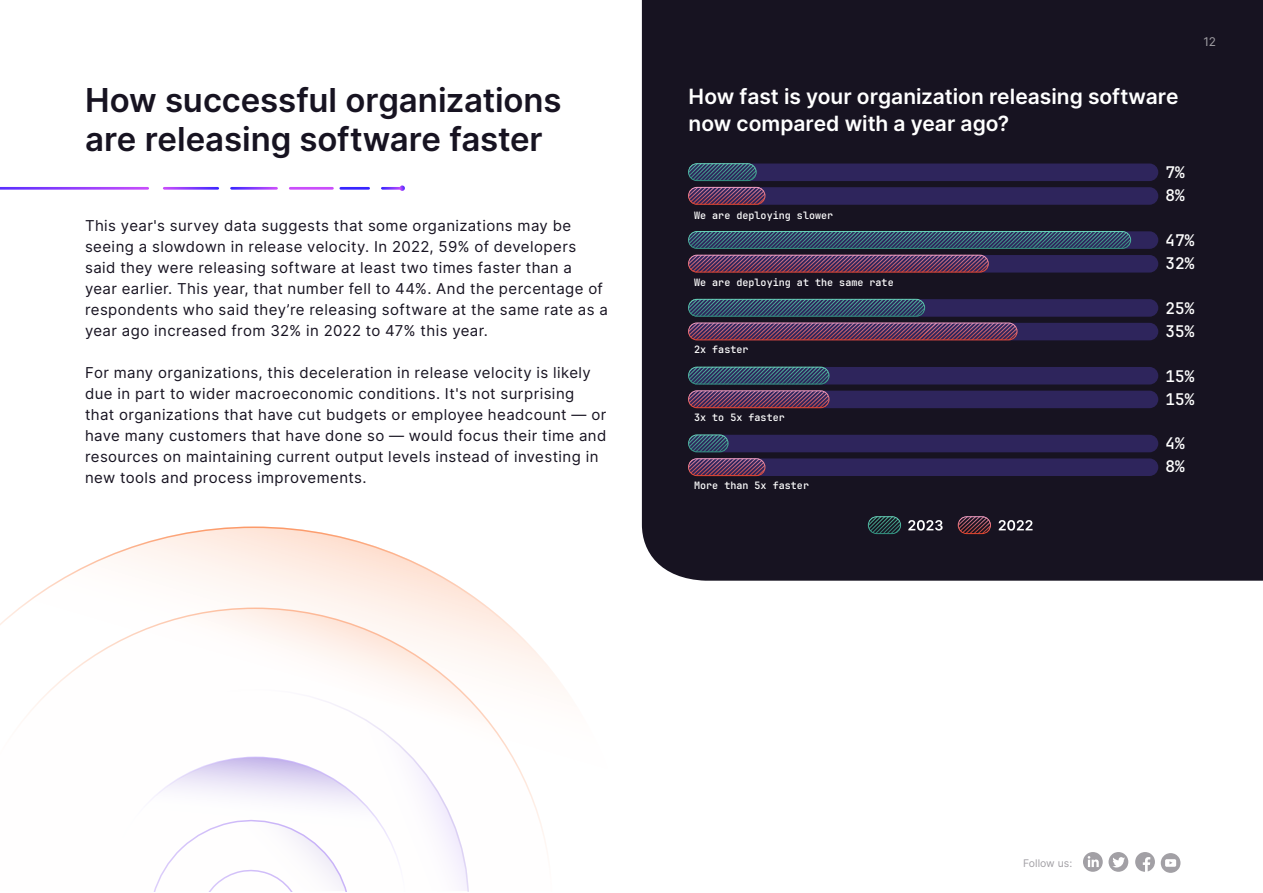
<style>
.page{position:relative;width:1263px;height:893px;background:#fff}
.page>*{position:absolute;margin:0;border:0;box-sizing:border-box;transform-origin:0 0}
.t1{font:600 33px/39px "Inter";letter-spacing:-.005em;color:#171321}
.t2{font:600 21px/27px "Inter";color:#fff}
.t3{font:600 15.9px/22.8px "Jet Brains Mono";color:#fff}
.t4{font:15px/21px "Inter";letter-spacing:.025em;color:#171321}
.t5{font:12px "Inter";color:#a2a0a5}
.t6{font:10.5px "Inter";color:#a2a0a5}
.t7{font:600 10.05px "Jet Brains Mono";color:#fff}
</style>
<div class="page">
<hr style="left:290px;top:187px;width:42px;height:3px;background:#ca4efb">
<hr style="left:341px;top:187px;width:28px;height:3px;background:#3825ff">
<svg style="left:399px;top:185px;width:6px;height:6px"></svg>
<div style="left:642px;top:0;width:621px;height:581px;background:#171321"></div>
<div style="left:688px;top:130px;width:527px;height:436px;background:#171321"></div>
<div style="left:688px;top:164px;width:470px;height:17px;background:#2e255c;border-radius:9px"></div>
<div style="left:688px;top:187px;width:470px;height:18px;background:#2e255c;border-radius:9px"></div>
<svg style="left:688px;top:163px;width:385px;height:42px"></svg>
<div style="left:688px;top:187px;width:77px;height:18px;border:1px solid #fff;border-radius:8px"></div>
<div style="left:688px;top:231px;width:470px;height:18px;background:#2e255c;border-radius:9px"></div>
<div style="left:688px;top:255px;width:470px;height:18px;background:#2e255c;border-radius:9px"></div>
<svg style="left:688px;top:231px;width:455px;height:42px"></svg>
<div style="left:688px;top:255px;width:300px;height:17px;border:1px solid #fff;border-radius:8px"></div>
<div style="left:688px;top:299px;width:470px;height:18px;background:#2e255c;border-radius:9px"></div>
<div style="left:688px;top:323px;width:470px;height:17px;background:#2e255c;border-radius:9px"></div>
<svg style="left:688px;top:299px;width:344px;height:41px"></svg>
<div style="left:688px;top:323px;width:329px;height:17px;border:1px solid #fff;border-radius:8px"></div>
<div style="left:688px;top:367px;width:470px;height:17px;background:#2e255c;border-radius:9px"></div>
<div style="left:688px;top:391px;width:470px;height:17px;background:#2e255c;border-radius:9px"></div>
<svg style="left:688px;top:366px;width:254px;height:42px"></svg>
<div style="left:688px;top:391px;width:141px;height:17px;border:1px solid #fff;border-radius:8px"></div>
<div style="left:688px;top:435px;width:470px;height:17px;background:#2e255c;border-radius:9px"></div>
<div style="left:688px;top:458px;width:470px;height:18px;background:#2e255c;border-radius:9px"></div>
<svg style="left:867px;top:516px;width:165px;height:18px"></svg>
<svg style="left:688px;top:434px;width:385px;height:42px"></svg>
<div style="left:688px;top:458px;width:77px;height:18px;border:1px solid #fff;border-radius:8px"></div>
<svg style="left:0;top:527px;width:564px;height:364px"></svg>
<svg style="left:0;top:757px;width:406px;height:134px"></svg>
<svg style="left:1161px;top:853px;width:19px;height:20px"></svg>
<svg style="left:1135px;top:852px;width:20px;height:20px"></svg>
<svg style="left:1083px;top:852px;width:45px;height:20px"></svg>
<p class="t1" style="left:85px;top:79px;width:478px">How successful organizations are releasing software faster</p>
<p class="t4" style="left:85px;top:215px;width:524px">This year's survey data suggests that some organizations may be seeing a slowdown in release velocity. In 2022, 59% of developers said they were releasing software at least two times faster than a<br>year earlier. This year, that number fell to 44%. And the percentage of respondents who said they’re releasing software at the same rate as a year ago increased from 32% in 2022 to 47% this year.</p>
<p class="t4" style="left:85px;top:362px;width:523px">For many organizations, this deceleration in release velocity is likely due in part to wider macroeconomic conditions. It's not surprising that organizations that have cut budgets or employee headcount — or have many customers that have done so — would focus their time and resources on maintaining current output levels instead of investing in new tools and process improvements.</p>
<p class="t5" style="left:1203px;top:33px;width:14px">12</p>
<p class="t2" style="left:688px;top:82px;width:492px">How fast is your organization releasing software now compared with a year ago?</p>
<p class="t7" style="left:694px;top:207px;width:141px">We are deploying slower</p>
<p class="t7" style="left:694px;top:275px;width:201px">We are deploying at the same rate</p>
<p class="t7" style="left:694px;top:342px;width:56px">2x faster</p>
<p class="t7" style="left:694px;top:409px;width:92px">3x to 5x faster</p>
<p class="t7" style="left:694px;top:478px;width:116px">More than 5x faster</p>
<p class="t3" style="left:1165px;top:161px;width:21px">7%<br>8%</p>
<p class="t3" style="left:1165px;top:229px;width:30px">47%<br>32%</p>
<p class="t3" style="left:1165px;top:297px;width:30px">25%<br>35%</p>
<p class="t3" style="left:1165px;top:365px;width:30px">15%<br>15%</p>
<p class="t3" style="left:1165px;top:432px;width:21px">4%<br>8%</p>
<p class="t6" style="left:1023px;top:855px;width:51px">Follow us:</p>
</div>
